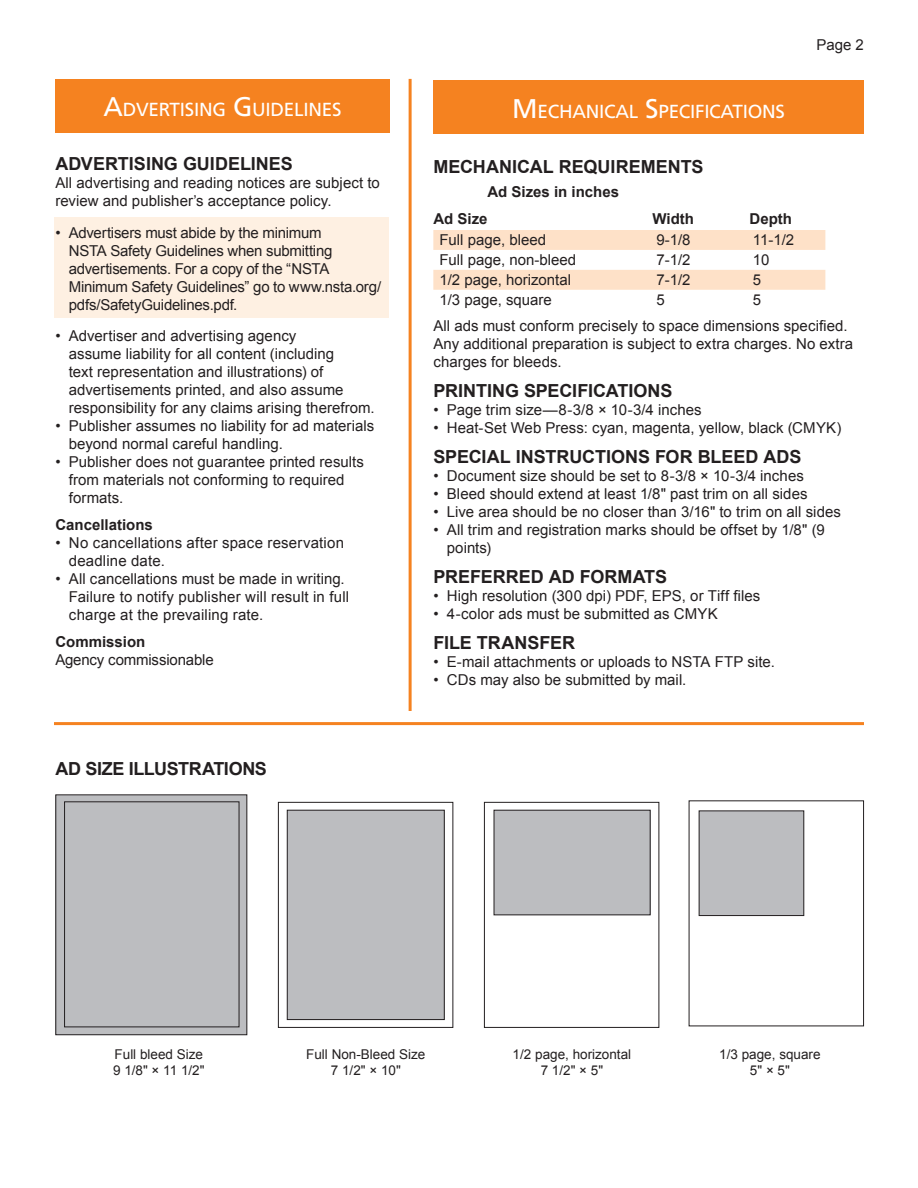
<style>
.page{position:relative;width:918px;height:1188px;background:#fff}
.page>*{position:absolute;margin:0;border:0;box-sizing:border-box;transform-origin:0 0}
.t1{font:18.9px "Frutiger LT Std";letter-spacing:-.015em;color:#fff}
.SPEC_Section_Heads{font:700 18px "Arial";letter-spacing:-.005em;color:#231f20}
._8_5_11_smaller_text{font:15px/18px "Arial";color:#231f20}
._8_5_11_smaller_text-2{font:15px/18px "Arial";letter-spacing:-.02em;color:#231f20}
._9_11_Normal_text{font:15px "Arial";color:#231f20}
.SPEC_Subheads{font:700 15px "Arial";color:#231f20}
.t2{font:13.5px/16.2px "Arial";color:#231f20;text-align:center}
.s1{font-size:27px}
</style>
<div class="page">
<div style="left:699px;top:811px;width:105px;height:105px;background:#bcbdc0"></div>
<div style="left:699px;top:810px;width:105px;height:106px;border:1px solid #231f20"></div>
<div style="left:278px;top:802px;width:175px;height:226px;border:1px solid #231f20"></div>
<div style="left:287px;top:810px;width:157px;height:210px;background:#bcbdc0"></div>
<div style="left:287px;top:810px;width:158px;height:210px;border:1px solid #231f20"></div>
<div style="left:56px;top:795px;width:191px;height:240px;background:#bcbdc0"></div>
<div style="left:55px;top:794px;width:192px;height:241px;border:1px solid #231f20"></div>
<div style="left:64px;top:801px;width:175px;height:226px;border:1px solid #231f20"></div>
<div style="left:484px;top:802px;width:175px;height:226px;border:1px solid #231f20"></div>
<div style="left:494px;top:810px;width:156px;height:105px;background:#bcbdc0"></div>
<div style="left:494px;top:810px;width:157px;height:105px;border:1px solid #231f20"></div>
<div style="left:54px;top:218px;width:334px;height:100px;background:#fef0e2"></div>
<div style="left:433px;top:80px;width:431px;height:54px;background:#f58220"></div>
<svg style="left:433px;top:230px;width:392px;height:60px"></svg>
<div style="left:55px;top:79px;width:335px;height:54px;background:#f58220"></div>
<hr style="left:409px;top:79px;width:3px;height:632px;background:#f58220">
<hr style="left:54px;top:722px;width:810px;height:3px;background:#f58220">
<p class="t1" style="left:104px;top:98px;width:238px"><span class="s1">A</span>DVERTISING <span class="s1">G</span> UIDELINES</p>
<p class="SPEC_Section_Heads" style="left:55px;top:152px;width:239px">ADVERTISING GUIDELINES</p>
<p class="_8_5_11_smaller_text" style="left:55px;top:174px;width:326px">All advertising and reading notices are subject to review and publisher’s acceptance policy.</p>
<p class="_8_5_11_smaller_text-2" style="left:69px;top:223px;width:314px;text-indent:-14px">• Advertisers must abide by the minimum<br>NSTA Safety Guidelines when submitting advertisements. For a copy of the “NSTA Minimum Safety Guidelines” go to www.nsta.org/ pdfs/SafetyGuidelines.pdf.</p>
<p class="_8_5_11_smaller_text" style="left:69px;top:327px;width:307px;text-indent:-14px">• Advertiser and advertising agency<br>assume liability for all content (including<br>text representation and illustrations) of advertisements printed, and also assume responsibility for any claims arising therefrom.</p>
<p class="_8_5_11_smaller_text" style="left:69px;top:417px;width:307px;text-indent:-14px">• Publisher assumes no liability for ad materials beyond normal careful handling.</p>
<p class="_8_5_11_smaller_text" style="left:69px;top:453px;width:297px;text-indent:-14px">• Publisher does not guarantee printed results from materials not conforming to required formats.</p>
<p class="SPEC_Subheads" style="left:55px;top:515px;width:99px">Cancellations</p>
<p class="_8_5_11_smaller_text" style="left:69px;top:534px;width:277px;text-indent:-14px">• No cancellations after space reservation deadline date.</p>
<p class="_8_5_11_smaller_text" style="left:69px;top:570px;width:282px;text-indent:-14px">• All cancellations must be made in writing.<br>Failure to notify publisher will result in full charge at the prevailing rate.</p>
<p class="SPEC_Subheads" style="left:55px;top:632px;width:92px">Commission</p>
<p class="_8_5_11_smaller_text" style="left:55px;top:651px;width:160px">Agency commissionable</p>
<p class="SPEC_Section_Heads" style="left:55px;top:756px;width:213px">AD SIZE ILLUSTRATIONS</p>
<p class="t1" style="left:512px;top:100px;width:272px"><span class="s1">M</span>ECHANICAL <span class="s1">S</span>PECIFICATIONS</p>
<p class="_8_5_11_smaller_text" style="left:816px;top:36px;width:49px">Page 2</p>
<p class="SPEC_Section_Heads" style="left:433px;top:155px;width:272px">MECHANICAL REQUIREMENTS</p>
<p class="SPEC_Subheads" style="left:487px;top:182px;width:133px">Ad Sizes in inches</p>
<p class="SPEC_Subheads" style="left:433px;top:209px;width:56px">Ad Size</p>
<p class="SPEC_Subheads" style="left:653px;top:209px;width:43px">Width</p>
<p class="SPEC_Subheads" style="left:750px;top:209px;width:44px">Depth</p>
<p class="_9_11_Normal_text" style="left:439px;top:230px;width:108px">Full page, bleed</p>
<p class="_9_11_Normal_text" style="left:656px;top:230px;width:36px">9-1/8</p>
<p class="_9_11_Normal_text" style="left:753px;top:230px;width:43px">11-1/2</p>
<p class="_9_11_Normal_text" style="left:439px;top:250px;width:138px">Full page, non-bleed</p>
<p class="_9_11_Normal_text" style="left:656px;top:250px;width:36px">7-1/2</p>
<p class="_9_11_Normal_text" style="left:753px;top:250px;width:18px">10</p>
<p class="_9_11_Normal_text" style="left:439px;top:270px;width:133px">1/2 page, horizontal</p>
<p class="_9_11_Normal_text" style="left:656px;top:270px;width:36px">7-1/2</p>
<p class="_9_11_Normal_text" style="left:753px;top:270px;width:10px">5</p>
<p class="_9_11_Normal_text" style="left:439px;top:290px;width:114px">1/3 page, square</p>
<p class="_9_11_Normal_text" style="left:656px;top:290px;width:10px">5</p>
<p class="_9_11_Normal_text" style="left:753px;top:290px;width:10px">5</p>
<p class="_8_5_11_smaller_text" style="left:433px;top:317px;width:421px">All ads must conform precisely to space dimensions specified.<br>Any additional preparation is subject to extra charges. No extra charges for bleeds.</p>
<p class="SPEC_Section_Heads" style="left:433px;top:378px;width:241px">PRINTING SPECIFICATIONS</p>
<p class="_8_5_11_smaller_text" style="left:433px;top:401px;width:270px">• Page trim size—8-3/8 × 10-3/4 inches</p>
<p class="_8_5_11_smaller_text" style="left:433px;top:419px;width:410px">• Heat-Set Web Press: cyan, magenta, yellow, black (CMYK)</p>
<p class="SPEC_Section_Heads" style="left:433px;top:444px;width:370px">SPECIAL INSTRUCTIONS FOR BLEED ADS</p>
<p class="_8_5_11_smaller_text" style="left:433px;top:467px;width:372px">• Document size should be set to 8-3/8 × 10-3/4 inches</p>
<p class="_8_5_11_smaller_text" style="left:433px;top:485px;width:376px">• Bleed should extend at least 1/8" past trim on all sides</p>
<p class="_8_5_11_smaller_text" style="left:433px;top:503px;width:409px">• Live area should be no closer than 3/16" to trim on all sides</p>
<p class="_8_5_11_smaller_text" style="left:447px;top:521px;width:379px;text-indent:-14px">• All trim and registration marks should be offset by 1/8" (9 points)</p>
<p class="SPEC_Section_Heads" style="left:433px;top:564px;width:235px">PREFERRED AD FORMATS</p>
<p class="_8_5_11_smaller_text" style="left:433px;top:587px;width:329px">• High resolution (300 dpi) PDF, EPS, or Tiff files</p>
<p class="_8_5_11_smaller_text" style="left:433px;top:605px;width:286px">• 4-color ads must be submitted as CMYK</p>
<p class="SPEC_Section_Heads" style="left:433px;top:630px;width:143px">FILE TRANSFER</p>
<p class="_8_5_11_smaller_text" style="left:433px;top:653px;width:343px">• E-mail attachments or uploads to NSTA FTP site.</p>
<p class="_8_5_11_smaller_text" style="left:433px;top:671px;width:255px">• CDs may also be submitted by mail.</p>
<p class="t2" style="left:113px;top:1046px;width:93px;text-align:left">Full bleed Size<br>9 1/8" × 11 1/2"</p>
<p class="t2" style="left:306px;top:1046px;width:121px">Full Non-Bleed Size<br>7 1/2" × 10"</p>
<p class="t2" style="left:513px;top:1046px;width:120px">1/2 page, horizontal<br>7 1/2" × 5"</p>
<p class="t2" style="left:719px;top:1046px;width:103px">1/3 page, square<br>5" × 5"</p>
</div>
